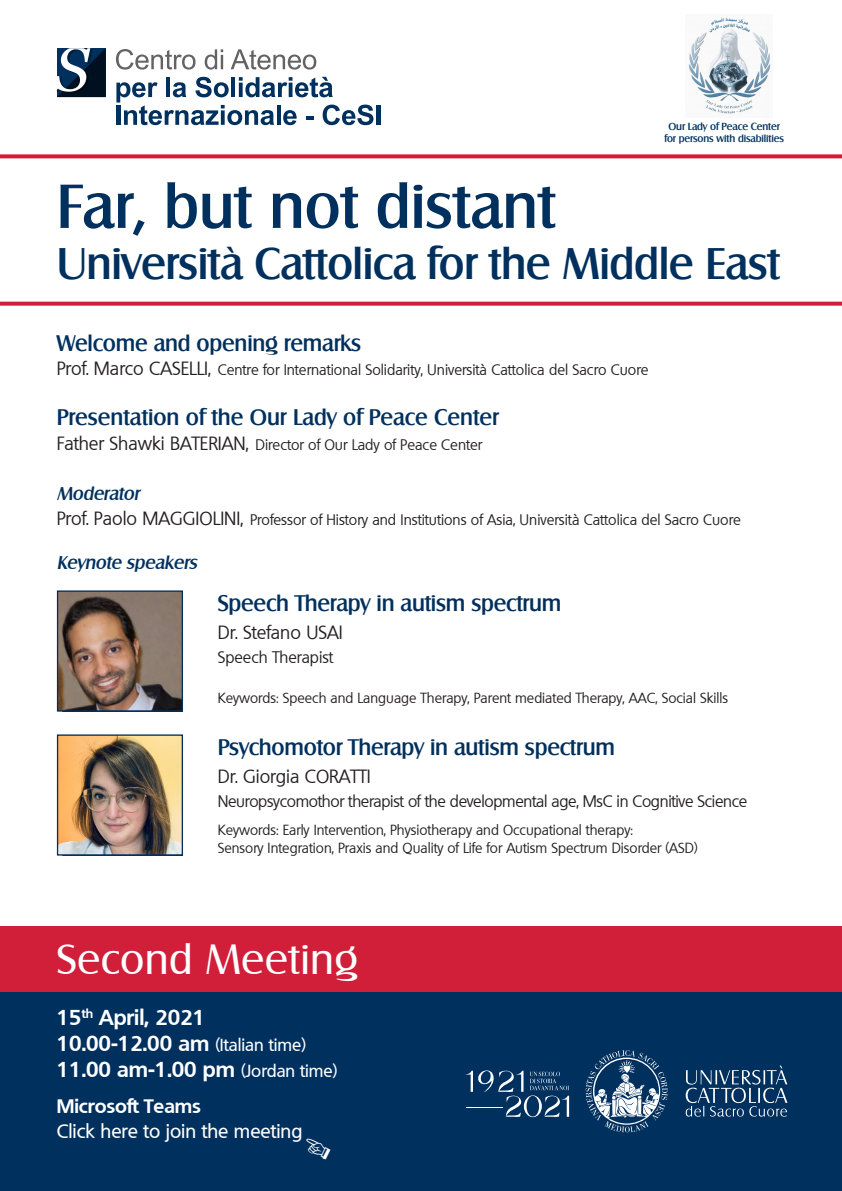
<style>
.page{position:relative;width:842px;height:1191px;background:#fff}
.page>*{position:absolute;margin:0;border:0;box-sizing:border-box;transform-origin:0 0}
.t1{font:500 60px "Salzburg";color:#00305e}
.t2{font:500 43px "Salzburg";letter-spacing:-.01em;color:#00305e}
.t3{font:41.1px "Salzburg";letter-spacing:.01em;color:#fff}
.t4{font:500 21.9px "Salzburg";letter-spacing:-.01em;color:#00305e}
.t5{font:700 21px "Quebec";color:#fff}
.t6{font:500 19px "Quebec";color:#fff}
.t7{font:700 19px "Quebec";color:#fff}
.t8{font:18.3px "Quebec";color:#231f20}
.t9{font:italic 500 18px "Salzburg";letter-spacing:-.01em;color:#00305e}
.t10{font:16px "Quebec";letter-spacing:-.02em;color:#231f20}
.t11{font:16px "Quebec";color:#231f20}
.t12{font:14.6px "Quebec";color:#231f20}
.t13{font:14px "Quebec";color:#231f20}
.t14{font:500 10px "Salzburg";letter-spacing:-.01em;color:#00305e}
.s1{font-size:18.3px}
.s2{font-weight:500;font-size:17px}
</style>
<div class="page">
<div style="left:0;top:991px;width:842px;height:200px;background:#00305e"></div>
<div style="left:0;top:926px;width:842px;height:65px;background:#d11e39"></div>
<svg style="left:686px;top:1065px;width:101px;height:51px;background:#2d547a"></svg>
<svg style="left:466px;top:1069px;width:103px;height:48px;background:#254e75"></svg>
<hr style="left:466px;top:1107px;width:30px;height:1px;background:#fff">
<hr style="left:473px;top:1107px;width:30px;height:1px;background:#fff">
<svg style="left:586px;top:1050px;width:82px;height:82px;background:#436688"></svg>
<svg style="left:0;top:302px;width:842px;height:4px;background:#d43149"></svg>
<svg style="left:0;top:154px;width:842px;height:4px;background:#d5324b"></svg>
<svg style="left:116px;top:49px;width:80px;height:21px"></svg>
<svg style="left:205px;top:49px;width:18px;height:21px"></svg>
<svg style="left:231px;top:49px;width:85px;height:21px"></svg>
<svg style="left:116px;top:77px;width:257px;height:48px"></svg>
<hr style="left:376px;top:105px;width:4px;height:20px;background:#00305e">
<svg style="left:57px;top:48px;width:49px;height:49px"></svg>
<img style="left:59px;top:592px;width:122px;height:117px">
<div style="left:57px;top:590px;width:126px;height:121px;border:1px solid #00305e"></div>
<img style="left:59px;top:736px;width:122px;height:117px">
<div style="left:57px;top:734px;width:126px;height:121px;border:1px solid #00305e"></div>
<img style="left:688px;top:17px;width:83px;height:97px">
<svg style="left:302px;top:1136px;width:29px;height:24px"></svg>
<p class="t14" style="left:668px;top:121px;width:113px">Our Lady of Peace Center</p>
<p class="t14" style="left:664px;top:133px;width:121px">for persons with disabilities</p>
<p class="t1" style="left:57px;top:170px;width:500px">Far, but not distant</p>
<p class="t2" style="left:57px;top:238px;width:725px">Università Cattolica for the Middle East</p>
<p class="t4" style="left:57px;top:330px;width:306px">Welcome and opening remarks</p>
<p class="t12" style="left:57px;top:361px;width:593px"><span class="s1">Prof. Marco CASELLI,</span> Centre for International Solidarity, Università Cattolica del Sacro Cuore</p>
<p class="t4" style="left:57px;top:404px;width:444px">Presentation of the Our Lady of Peace Center</p>
<p class="t12" style="left:57px;top:435px;width:427px"><span class="s1">Father Shawki BATERIAN,</span> Director of Our Lady of Peace Center</p>
<p class="t9" style="left:57px;top:483px;width:84px">Moderator</p>
<p class="t12" style="left:57px;top:510px;width:686px"><span class="s1">Prof. Paolo MAGGIOLINI,</span> Professor of History and Institutions of Asia, Università Cattolica del Sacro Cuore</p>
<p class="t9" style="left:57px;top:552px;width:142px">Keynote speakers</p>
<p class="t4" style="left:218px;top:589px;width:345px">Speech Therapy in autism spectrum</p>
<p class="t8" style="left:218px;top:620px;width:127px">Dr. Stefano USAI</p>
<p class="t11" style="left:218px;top:646px;width:117px">Speech Therapist</p>
<p class="t13" style="left:218px;top:688px;width:512px">Keywords: Speech and Language Therapy, Parent mediated Therapy, AAC, Social Skills</p>
<p class="t4" style="left:218px;top:734px;width:399px">Psychomotor Therapy in autism spectrum</p>
<p class="t8" style="left:218px;top:764px;width:155px">Dr. Giorgia CORATTI</p>
<p class="t10" style="left:218px;top:791px;width:531px">Neuropsycomothor therapist of the developmental age, MsC in Cognitive Science</p>
<p class="t13" style="left:218px;top:821px;width:417px">Keywords: Early Intervention, Physiotherapy and Occupational therapy:</p>
<p class="t13" style="left:218px;top:839px;width:482px">Sensory Integration, Praxis and Quality of Life for Autism Spectrum Disorder (ASD)</p>
<p class="t3" style="left:57px;top:935px;width:303px">Second Meeting</p>
<p class="t5" style="left:57px;top:1003px;width:150px">15<sup>th</sup> April, 2021</p>
<p class="t5" style="left:57px;top:1029px;width:251px">10.00-12.00 am <span class="s2">(Italian time)</span></p>
<p class="t5" style="left:57px;top:1055px;width:282px">11.00 am-1.00 pm <span class="s2">(Jordan time)</span></p>
<p class="t7" style="left:57px;top:1093px;width:146px">Microsoft Teams</p>
<p class="t6" style="left:57px;top:1118px;width:247px">Click here to join the meeting</p>
</div>
